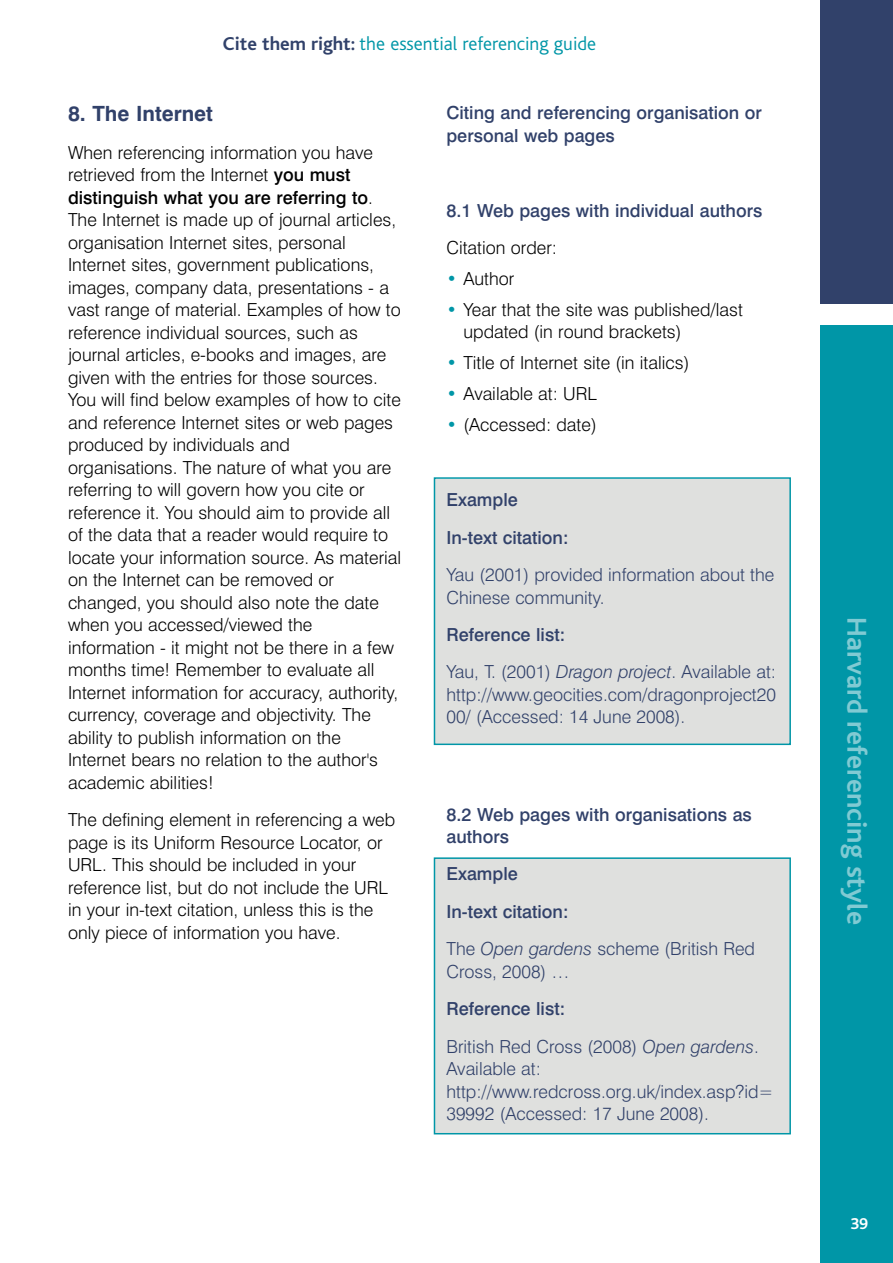
<style>
.page{position:relative;width:893px;height:1263px;background:#fff}
.page>*{position:absolute;margin:0;border:0;box-sizing:border-box;transform-origin:0 0}
.t1{font:700 28.5px "Bliss";color:#80cad3}
.t2{font:700 21px "Swiss 721 BT";color:#31416a}
.t3{font:300 19.5px "Bliss";color:#0096a7}
.t4{font:300 18px/22.5px "Swiss 721 BT";color:#000}
.t5{font:300 18px/22.5px "Swiss 721 BT";color:#31416a}
.t6{font:500 18px/37.3px "Swiss 721 BT";color:#31416a}
.t7{font:700 16.5px "Bliss";color:#fff}
.s1{font-weight:700;color:#31416a}
.s2{font-weight:500}
.s3{color:#0096a7}
.s4{font-style:italic}
.s5{font-weight:300}
.s6{font-weight:300;font-style:italic}
</style>
<div class="page">
<div style="left:435px;top:479px;width:354px;height:264px;background:#dfe0de"></div>
<div style="left:434px;top:477px;width:357px;height:268px;border:2px solid #0096a7"></div>
<div style="left:435px;top:859px;width:354px;height:274px;background:#dfe0de"></div>
<div style="left:434px;top:857px;width:357px;height:277px;border:2px solid #0096a7"></div>
<div style="left:821px;top:0;width:72px;height:1263px;background:#0096a7"></div>
<div style="left:821px;top:9px;width:72px;height:316px;background:#fff"></div>
<div style="left:821px;top:0;width:72px;height:304px;background:#31416a"></div>
<p class="t3" style="left:223px;top:38px;width:375px"><span class="s1">Cite them right:</span> the essential referencing guide</p>
<p class="t2" style="left:68px;top:106px;width:146px">8. The Internet</p>
<p class="t4" style="left:68px;top:143px;width:335px">When referencing information you have retrieved from the Internet <span class="s2">you must distinguish what you are referring to</span>.<br>The Internet is made up of journal articles, organisation Internet sites, personal Internet sites, government publications, images, company data, presentations - a vast range of material. Examples of how to reference individual sources, such as journal articles, e-books and images, are given with the entries for those sources.<br>You will find below examples of how to cite and reference Internet sites or web pages produced by individuals and organisations. The nature of what you are referring to will govern how you cite or reference it. You should aim to provide all of the data that a reader would require to locate your information source. As material on the Internet can be removed or changed, you should also note the date when you accessed/viewed the information - it might not be there in a few months time! Remember to evaluate all Internet information for accuracy, authority, currency, coverage and objectivity. The ability to publish information on the Internet bears no relation to the author's academic abilities!</p>
<p class="t4" style="left:68px;top:810px;width:329px">The defining element in referencing a web page is its Uniform Resource Locator, or URL. This should be included in your reference list, but do not include the URL in your in-text citation, unless this is the only piece of information you have.</p>
<p class="t6" style="left:446px;top:103px;width:317px;line-height:22.5px">Citing and referencing organisation or personal web pages</p>
<p class="t6" style="left:446px;top:193px;width:317px">8.1 Web pages with individual authors</p>
<p class="t4" style="left:446px;top:238px;width:112px">Citation order:</p>
<p class="t4" style="left:446px;top:269px;width:69px"><span class="s3">•</span> Author</p>
<p class="t4" style="left:463px;top:300px;width:281px;text-indent:-17px"><span class="s3">•</span> Year that the site was published/last updated (in round brackets)</p>
<p class="t4" style="left:446px;top:354px;width:244px"><span class="s3">•</span> Title of Internet site (in italics)</p>
<p class="t4" style="left:446px;top:385px;width:152px"><span class="s3">•</span> Available at: URL</p>
<p class="t4" style="left:446px;top:416px;width:152px"><span class="s3">•</span> (Accessed: date)</p>
<p class="t6" style="left:446px;top:483px;width:124px">Example<br>In-text citation:</p>
<p class="t5" style="left:446px;top:565px;width:329px">Yau (2001) provided information about the<br>Chinese community.</p>
<p class="t5" style="left:446px;top:618px;width:331px;line-height:37.3px"><span class="s2">Reference list:<br></span>Yau, T. (2001) <span class="s4">Dragon project</span>. Available at:</p>
<p class="t5" style="left:446px;top:685px;width:331px">http://www.geocities.com/dragonproject20<br>00/ (Accessed: 14 June 2008).</p>
<p class="t6" style="left:446px;top:805px;width:307px;line-height:22.5px">8.2 Web pages with organisations as authors</p>
<p class="t6" style="left:446px;top:857px;width:310px">Example<br>In-text citation:<br><span class="s5">The</span> <span class="s6">Open gardens</span> <span class="s5">scheme (British Red</span></p>
<p class="t5" style="left:446px;top:962px;width:125px">Cross, 2008) …</p>
<p class="t5" style="left:446px;top:992px;width:314px;line-height:37.3px"><span class="s2">Reference list:<br></span>British Red Cross (2008) <span class="s4">Open gardens</span>.</p>
<p class="t5" style="left:446px;top:1059px;width:328px">Available at: http://www.redcross.org.uk/index.asp?id=<br>39992 (Accessed: 17 June 2008).</p>
<h1 class="t1" style="left:866px;top:617px;width:309px;rotate:90deg">Harvard referencing style</h1>
<p class="t7" style="left:850px;top:1218px;width:19px">39</p>
</div>
